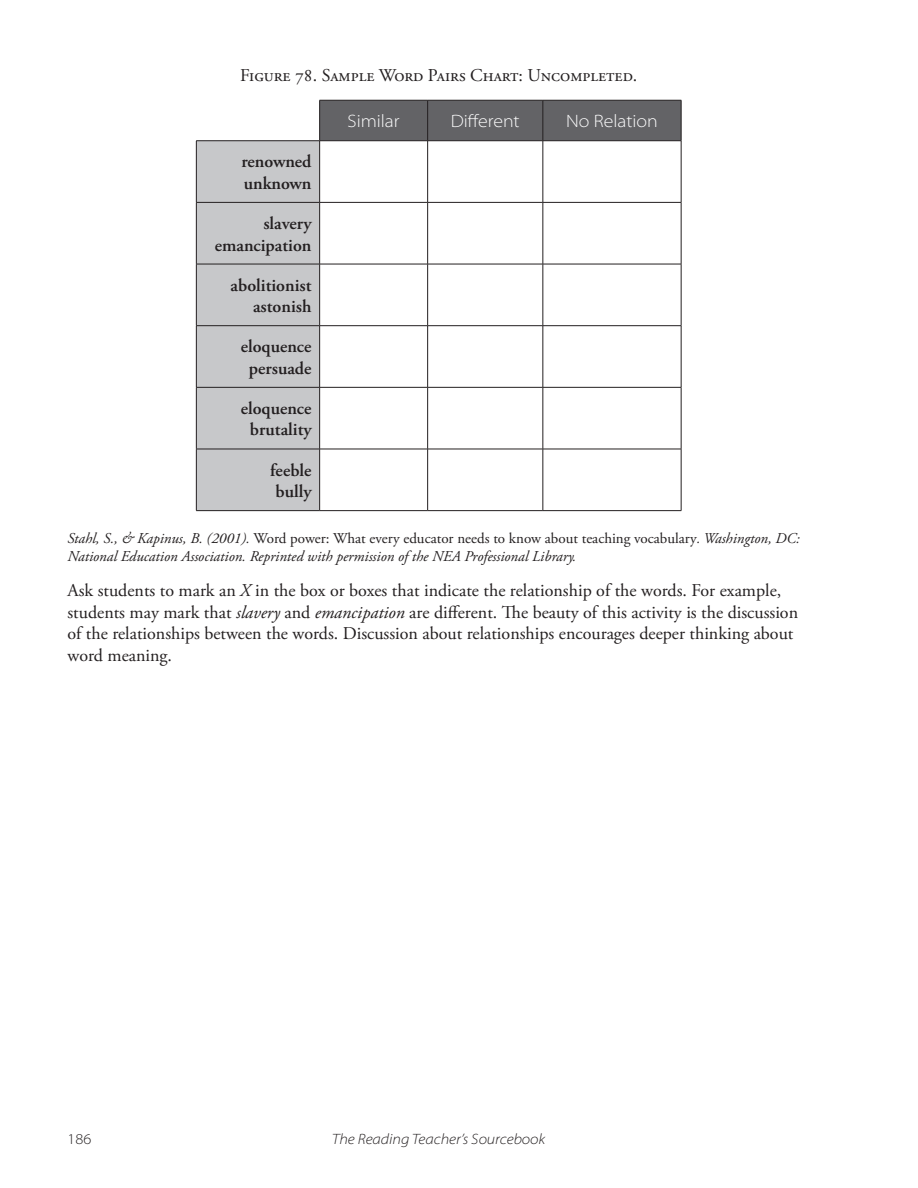
<style>
.page{position:relative;width:918px;height:1188px;background:#fff}
.page>*{position:absolute;margin:0;border:0;box-sizing:border-box;transform-origin:0 0}
.Table_Name{font:18px/21.6px "Adobe Garamond Pro";color:#231f20}
.Table_Row_Heading{font:600 18px/21.6px "Adobe Garamond Pro";color:#231f20;text-align:center}
.Table_Column_Heading{font:300 semi-expanded 18px "Myriad Pro";color:#fff}
.References{font:italic 15px/18px "Adobe Garamond Pro";color:#231f20}
.t1{font:italic 300 semi-expanded 15px "Myriad Pro";color:#231f20}
.t2{font:300 semi-expanded 15px "Myriad Pro";color:#231f20}
.s1{font-style:normal}
.s2{font-style:italic}
</style>
<div class="page">
<div style="left:320px;top:101px;width:361px;height:39px;background:#636366"></div>
<div style="left:197px;top:141px;width:122px;height:369px;background:#c7c8ca"></div>
<hr style="left:319px;top:100px;width:109px;height:1px;background:#231f20">
<hr style="left:428px;top:100px;width:115px;height:1px;background:#231f20">
<hr style="left:543px;top:100px;width:138px;height:1px;background:#231f20">
<hr style="left:196px;top:140px;width:124px;height:1px;background:#231f20">
<hr style="left:320px;top:140px;width:108px;height:1px;background:#231f20">
<hr style="left:428px;top:140px;width:115px;height:1px;background:#231f20">
<hr style="left:543px;top:140px;width:138px;height:1px;background:#231f20">
<hr style="left:196px;top:202px;width:124px;height:1px;background:#231f20">
<hr style="left:320px;top:202px;width:108px;height:1px;background:#231f20">
<hr style="left:428px;top:202px;width:115px;height:1px;background:#231f20">
<hr style="left:543px;top:202px;width:138px;height:1px;background:#231f20">
<hr style="left:196px;top:264px;width:124px;height:1px;background:#231f20">
<hr style="left:320px;top:264px;width:108px;height:1px;background:#231f20">
<hr style="left:428px;top:264px;width:115px;height:1px;background:#231f20">
<hr style="left:543px;top:264px;width:138px;height:1px;background:#231f20">
<hr style="left:196px;top:325px;width:124px;height:1px;background:#231f20">
<hr style="left:320px;top:325px;width:108px;height:1px;background:#231f20">
<hr style="left:428px;top:325px;width:115px;height:1px;background:#231f20">
<hr style="left:543px;top:325px;width:138px;height:1px;background:#231f20">
<hr style="left:196px;top:387px;width:124px;height:1px;background:#231f20">
<hr style="left:320px;top:387px;width:108px;height:1px;background:#231f20">
<hr style="left:428px;top:387px;width:115px;height:1px;background:#231f20">
<hr style="left:543px;top:387px;width:138px;height:1px;background:#231f20">
<hr style="left:196px;top:449px;width:124px;height:1px;background:#231f20">
<hr style="left:320px;top:449px;width:108px;height:1px;background:#231f20">
<hr style="left:428px;top:449px;width:115px;height:1px;background:#231f20">
<hr style="left:543px;top:449px;width:138px;height:1px;background:#231f20">
<hr style="left:196px;top:510px;width:124px;height:1px;background:#231f20">
<hr style="left:320px;top:510px;width:108px;height:1px;background:#231f20">
<hr style="left:428px;top:510px;width:115px;height:1px;background:#231f20">
<hr style="left:543px;top:510px;width:138px;height:1px;background:#231f20">
<hr style="left:196px;top:141px;width:1px;height:61px;background:#231f20">
<hr style="left:196px;top:203px;width:1px;height:61px;background:#231f20">
<hr style="left:196px;top:264px;width:1px;height:62px;background:#231f20">
<hr style="left:196px;top:326px;width:1px;height:61px;background:#231f20">
<hr style="left:196px;top:388px;width:1px;height:61px;background:#231f20">
<hr style="left:196px;top:449px;width:1px;height:61px;background:#231f20">
<hr style="left:319px;top:100px;width:1px;height:41px;background:#231f20">
<hr style="left:427px;top:100px;width:1px;height:41px;background:#231f20">
<hr style="left:543px;top:100px;width:1px;height:41px;background:#231f20">
<hr style="left:681px;top:100px;width:1px;height:41px;background:#231f20">
<hr style="left:319px;top:141px;width:1px;height:61px;background:#231f20">
<hr style="left:427px;top:141px;width:1px;height:61px;background:#231f20">
<hr style="left:543px;top:141px;width:1px;height:61px;background:#231f20">
<hr style="left:681px;top:141px;width:1px;height:61px;background:#231f20">
<hr style="left:319px;top:203px;width:1px;height:61px;background:#231f20">
<hr style="left:427px;top:203px;width:1px;height:61px;background:#231f20">
<hr style="left:543px;top:203px;width:1px;height:61px;background:#231f20">
<hr style="left:681px;top:203px;width:1px;height:61px;background:#231f20">
<hr style="left:319px;top:264px;width:1px;height:62px;background:#231f20">
<hr style="left:427px;top:264px;width:1px;height:62px;background:#231f20">
<hr style="left:543px;top:264px;width:1px;height:62px;background:#231f20">
<hr style="left:681px;top:264px;width:1px;height:62px;background:#231f20">
<hr style="left:319px;top:326px;width:1px;height:61px;background:#231f20">
<hr style="left:427px;top:326px;width:1px;height:61px;background:#231f20">
<hr style="left:543px;top:326px;width:1px;height:61px;background:#231f20">
<hr style="left:681px;top:326px;width:1px;height:61px;background:#231f20">
<hr style="left:319px;top:388px;width:1px;height:61px;background:#231f20">
<hr style="left:427px;top:388px;width:1px;height:61px;background:#231f20">
<hr style="left:543px;top:388px;width:1px;height:61px;background:#231f20">
<hr style="left:681px;top:388px;width:1px;height:61px;background:#231f20">
<hr style="left:319px;top:449px;width:1px;height:61px;background:#231f20">
<hr style="left:427px;top:449px;width:1px;height:61px;background:#231f20">
<hr style="left:543px;top:449px;width:1px;height:61px;background:#231f20">
<hr style="left:681px;top:449px;width:1px;height:61px;background:#231f20">
<p class="Table_Name" style="left:240px;top:65px;width:399px">Figure 78. Sample Word Pairs Chart: Uncompleted.</p>
<p class="Table_Column_Heading" style="left:348px;top:111px;width:54px">Similar</p>
<p class="Table_Column_Heading" style="left:451px;top:111px;width:70px">Different</p>
<p class="Table_Column_Heading" style="left:566px;top:111px;width:93px">No Relation</p>
<p class="Table_Row_Heading" style="left:242px;top:151px;width:72px;text-align:left">renowned unknown</p>
<p class="Table_Row_Heading" style="left:215px;top:213px;width:98px;text-align:right">slavery emancipation</p>
<p class="Table_Row_Heading" style="left:231px;top:274px;width:82px;text-align:right">abolitionist astonish</p>
<p class="Table_Row_Heading" style="left:241px;top:336px;width:72px">eloquence persuade</p>
<p class="Table_Row_Heading" style="left:241px;top:398px;width:72px">eloquence brutality</p>
<p class="Table_Row_Heading" style="left:270px;top:459px;width:43px">feeble bully</p>
<p class="References" style="left:68px;top:530px;width:734px">Stahl, S., &amp; Kapinus, B. (2001). <span class="s1">Word power: What every educator needs to know about teaching vocabulary</span>. Washington, DC:<br>National Education Association. Reprinted with permission of the NEA Professional Library.</p>
<p class="Table_Name" style="left:68px;top:580px;width:732px">Ask students to mark an <span class="s2">X</span> in the box or boxes that indicate the relationship of the words. For example, students may mark that <span class="s2">slavery</span> and <span class="s2">emancipation</span> are different. The beauty of this activity is the discussion of the relationships between the words. Discussion about relationships encourages deeper thinking about word meaning.</p>
<p class="t2" style="left:68px;top:1130px;width:25px">186</p>
<p class="t1" style="left:332px;top:1131px;width:214px">The Reading Teacher’s Sourcebook</p>
</div>
